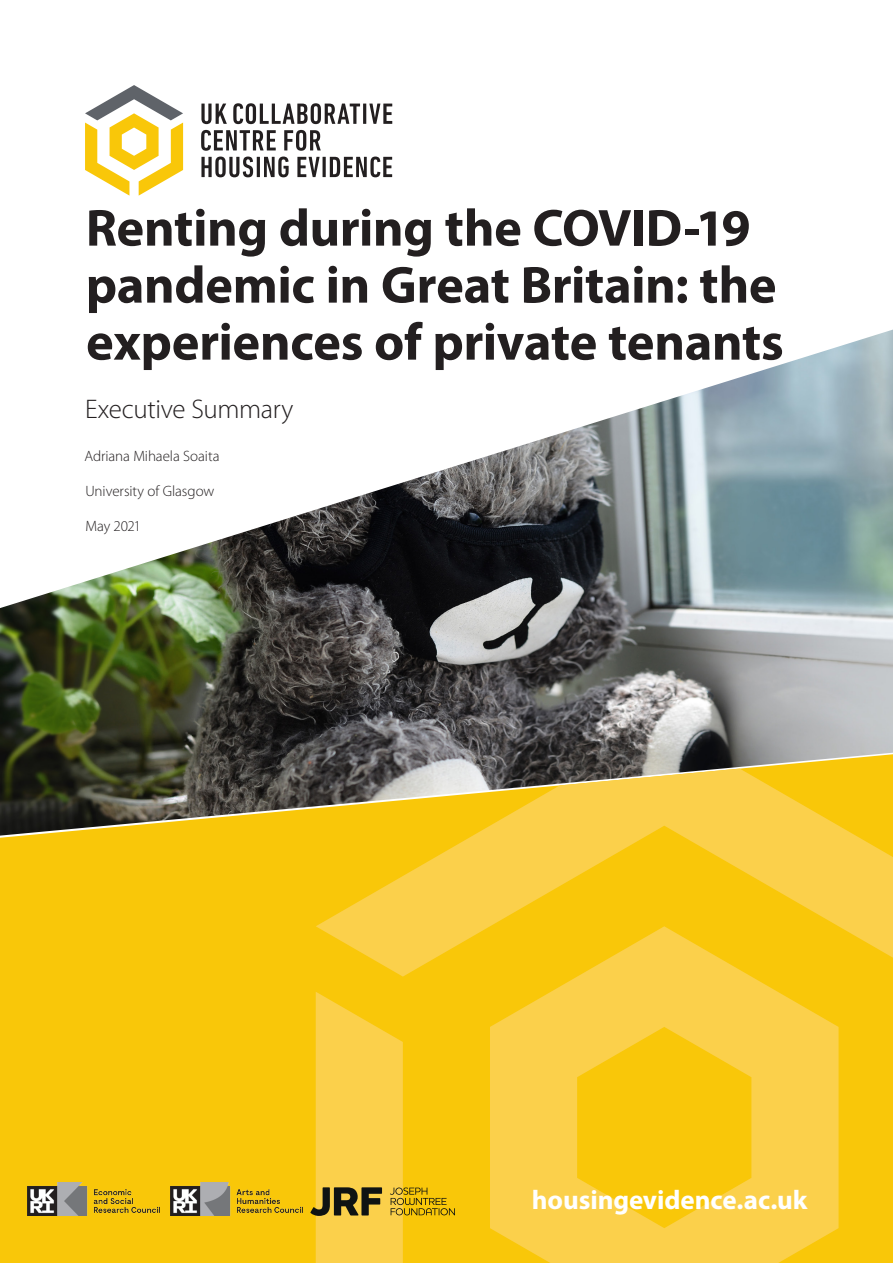
<style>
.page{position:relative;width:893px;height:1263px;background:#fff}
.page>*{position:absolute;margin:0;border:0;box-sizing:border-box;transform-origin:0 0}
.Main_Title{font:700 52.5px/57px "Myriad Pro";letter-spacing:-.01em;color:#231f20}
.t1{font:700 27px "Myriad Pro";letter-spacing:-.005em;color:#fff}
.Sub_Title{font:300 27px "Myriad Pro";letter-spacing:-.015em;color:#231f20}
.Body_Copy{font:300 15px "Myriad Pro";letter-spacing:-.005em;color:#231f20}
</style>
<div class="page">
<svg style="left:201px;top:104px;width:26px;height:20px"></svg>
<svg style="left:233px;top:103px;width:127px;height:21px"></svg>
<hr style="left:363px;top:104px;width:3px;height:20px;background:#231f20">
<svg style="left:369px;top:104px;width:23px;height:20px"></svg>
<svg style="left:201px;top:130px;width:75px;height:21px"></svg>
<svg style="left:284px;top:130px;width:37px;height:21px"></svg>
<svg style="left:201px;top:157px;width:52px;height:20px"></svg>
<hr style="left:257px;top:157px;width:3px;height:20px;background:#231f20">
<svg style="left:264px;top:157px;width:25px;height:20px"></svg>
<svg style="left:297px;top:157px;width:23px;height:20px"></svg>
<hr style="left:323px;top:157px;width:3px;height:20px;background:#231f20">
<svg style="left:330px;top:157px;width:62px;height:20px"></svg>
<svg style="left:85px;top:85px;width:98px;height:111px"></svg>
<div style="left:0;top:836px;width:893px;height:427px;background:#f9c709"></div>
<svg style="left:490px;top:976px;width:348px;height:287px;background:#facc31"></svg>
<svg style="left:697px;top:992px;width:196px;height:271px;background:#facb2d"></svg>
<svg style="left:316px;top:836px;width:577px;height:140px;background:#f9cb27"></svg>
<svg style="left:310px;top:992px;width:145px;height:271px;background:#f1c42b"></svg>
<img style="left:171px;top:1182px;width:132px;height:34px">
<img style="left:28px;top:1182px;width:131px;height:34px">
<img style="left:0;top:330px;width:893px;height:506px">
<p class="Main_Title" style="left:86px;top:198px;width:699px">Renting during the COVID-19 pandemic in Great Britain: the experiences of private tenants</p>
<p class="Sub_Title" style="left:85px;top:392px;width:210px">Executive Summary</p>
<p class="Body_Copy" style="left:84px;top:447px;width:137px">Adriana Mihaela Soaita</p>
<p class="Body_Copy" style="left:85px;top:482px;width:130px">University of Glasgow</p>
<p class="Body_Copy" style="left:85px;top:517px;width:57px">May 2021</p>
<p class="t1" style="left:532px;top:1182px;width:277px">housingevidence.ac.uk</p>
</div>
